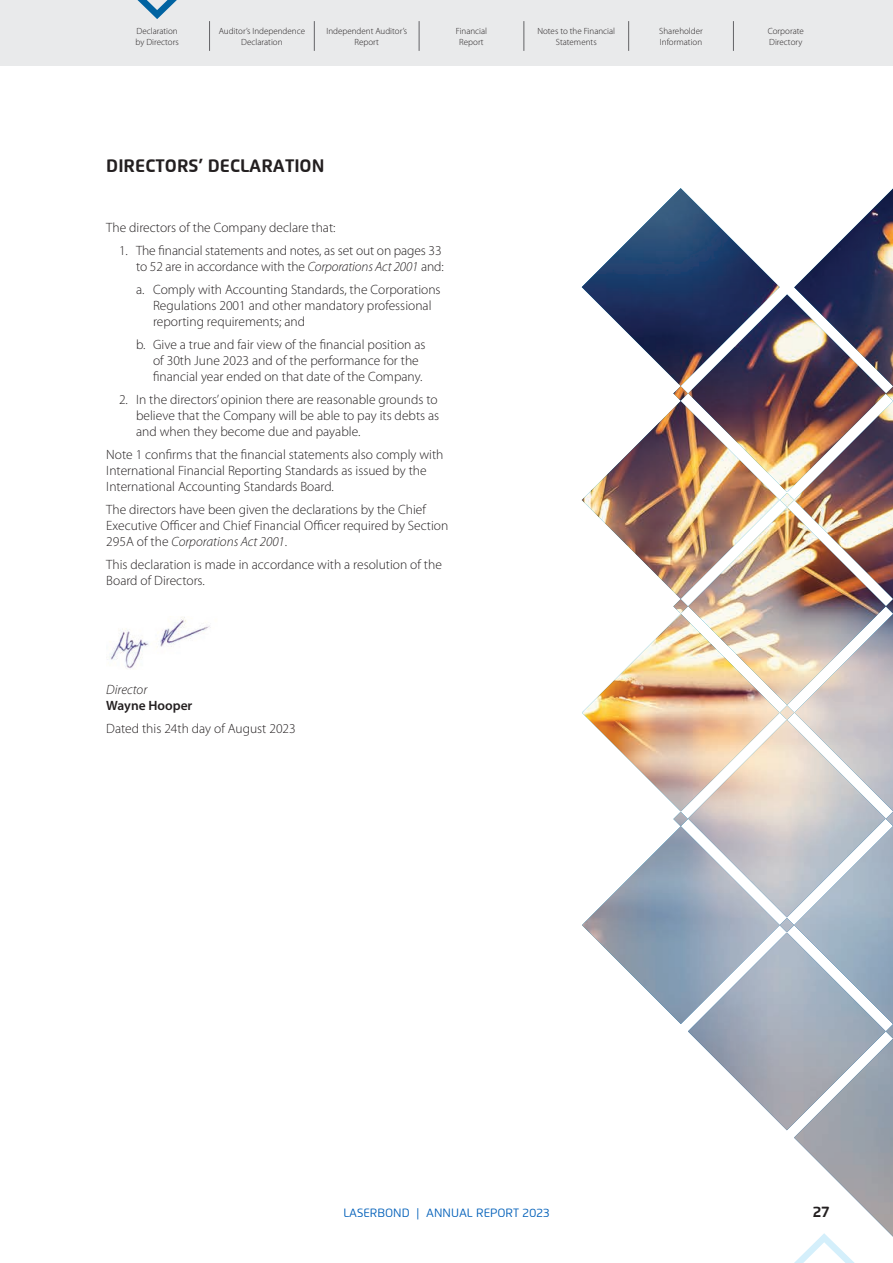
<style>
.page{position:relative;width:893px;height:1263px;background:#fff}
.page>*{position:absolute;margin:0;border:0;box-sizing:border-box;transform-origin:0 0}
.t1{font:700 18px "Flexo";color:#231f20}
.t2{font:700 15px "Flexo";color:#231f20}
.tabbed_body{font:300 13.5px/16.2px "Myriad Pro";color:#231f20}
.body{font:300 13.5px/16.2px "Myriad Pro";color:#231f20}
.body-2{font:600 13.5px/16.2px "Myriad Pro";color:#231f20}
.t3{font:12px "Flexo";color:#005fb9}
.t4{font:300 9px/10.8px "Myriad Pro";color:#231f20;text-align:center}
.s1{font-style:italic}
.s2{font-weight:300;font-style:italic}
</style>
<div class="page">
<div style="left:0;top:0;width:893px;height:65px;background:#e9eaeb"></div>
<hr style="left:209px;top:21px;width:1px;height:30px;background:#636366">
<hr style="left:314px;top:21px;width:1px;height:30px;background:#636366">
<hr style="left:419px;top:21px;width:1px;height:30px;background:#636366">
<hr style="left:523px;top:21px;width:1px;height:30px;background:#636366">
<hr style="left:628px;top:21px;width:1px;height:30px;background:#636366">
<hr style="left:733px;top:21px;width:1px;height:30px;background:#636366">
<svg style="left:794px;top:1236px;width:61px;height:27px"></svg>
<svg style="left:137px;top:0;width:40px;height:19px"></svg>
<img style="left:582px;top:188px;width:311px;height:1048px">
<img style="left:110px;top:616px;width:101px;height:53px">
<p class="t4" style="left:136px;top:25px;width:45px;text-align:left">Declaration by Directors</p>
<p class="t4" style="left:219px;top:25px;width:88px">Auditor’s Independence<br>Declaration</p>
<p class="t4" style="left:326px;top:25px;width:82px">Independent Auditor’s<br>Report</p>
<p class="t4" style="left:456px;top:25px;width:33px">Financial<br>Report</p>
<p class="t4" style="left:537px;top:25px;width:79px">Notes to the Financial<br>Statements</p>
<p class="t4" style="left:659px;top:25px;width:45px;text-align:left">Shareholder<br>Information</p>
<p class="t4" style="left:768px;top:25px;width:38px;text-align:left">Corporate<br>Directory</p>
<h1 class="t1" style="left:106px;top:154px;width:220px">DIRECTORS’ DECLARATION</h1>
<p class="body" style="left:106px;top:220px;width:231px">The directors of the Company declare that:</p>
<p class="tabbed_body" style="left:119px;top:242px;width:326px;text-align:right">1. The financial statements and notes, as set out on pages 33 to 52 are in accordance with the <span class="s1">Corporations Act 2001</span> and:</p>
<p class="tabbed_body" style="left:153px;top:281px;width:289px;text-indent:-17px">a. Comply with Accounting Standards, the Corporations<br>Regulations 2001 and other mandatory professional reporting requirements; and</p>
<p class="tabbed_body" style="left:153px;top:336px;width:274px;text-indent:-17px">b. Give a true and fair view of the financial position as of 30th June 2023 and of the performance for the financial year ended on that date of the Company.</p>
<p class="tabbed_body" style="left:136px;top:391px;width:305px;text-align:justify;text-indent:-17px">2. In the directors’ opinion there are reasonable grounds to believe that the Company will be able to pay its debts as and when they become due and payable.</p>
<p class="body" style="left:106px;top:446px;width:339px">Note 1 confirms that the financial statements also comply with<br>International Financial Reporting Standards as issued by the<br>International Accounting Standards Board.</p>
<p class="body" style="left:106px;top:501px;width:344px">The directors have been given the declarations by the Chief<br>Executive Officer and Chief Financial Officer required by Section<br>295A of the <span class="s1">Corporations Act 2001</span>.</p>
<p class="body" style="left:106px;top:556px;width:337px">This declaration is made in accordance with a resolution of the<br>Board of Directors.</p>
<p class="body-2" style="left:106px;top:681px;width:88px"><span class="s2">Director<br></span>Wayne Hooper</p>
<p class="body" style="left:106px;top:720px;width:191px">Dated this 24th day of August 2023</p>
<p class="t3" style="left:343px;top:1205px;width:208px">LASERBOND | ANNUAL REPORT 2023</p>
<p class="t2" style="left:813px;top:1202px;width:18px">27</p>
</div>
